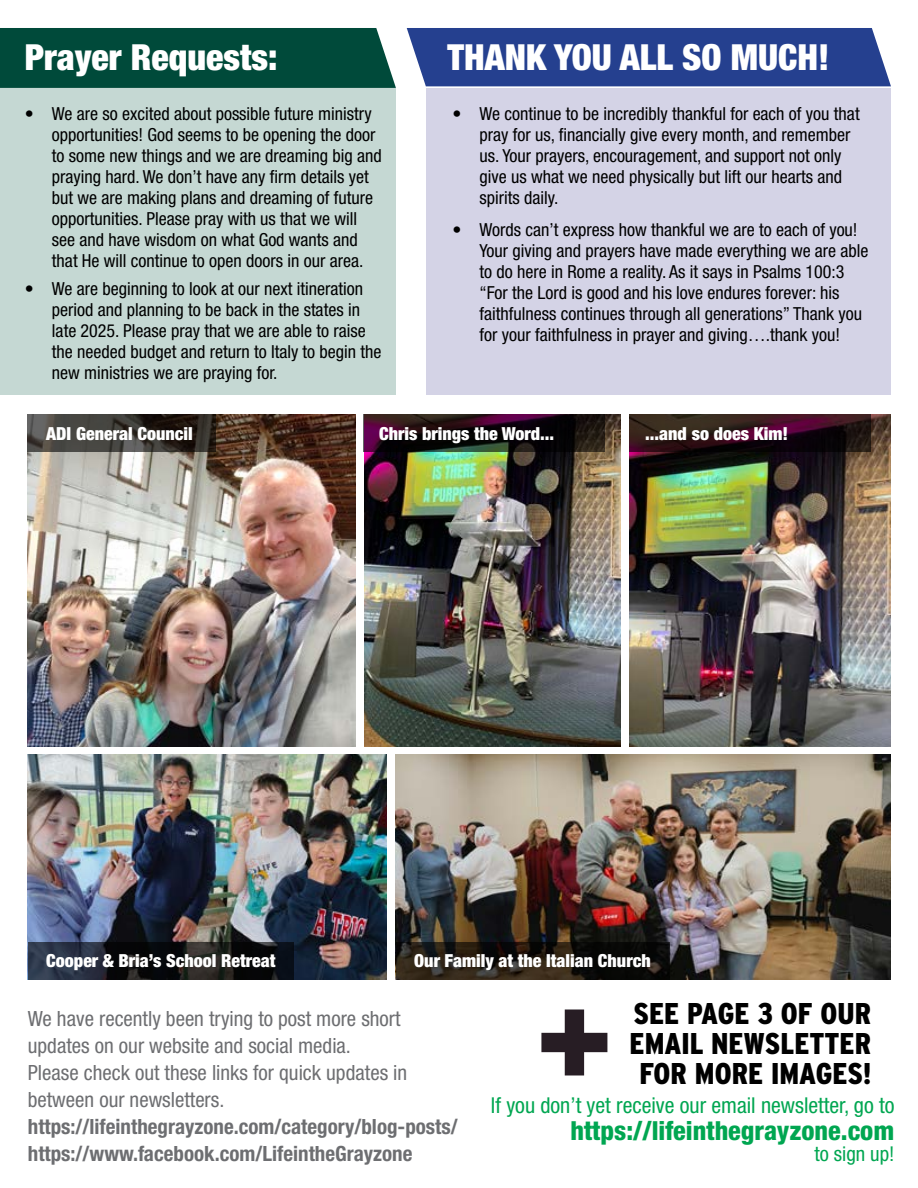
<style>
.page{position:relative;width:918px;height:1188px;background:#fff}
.page>*{position:absolute;margin:0;border:0;box-sizing:border-box;transform-origin:0 0}
.t1{font:900 condensed 36px "Helvetica Neue LT Std";color:#fff}
.t2{font:900 30px/30px "Interstate Condensed";color:#000;text-align:center}
.t3{font:800 condensed 26.25px "Helvetica Neue LT Std";color:#00a651}
.t4{font:condensed 21.9px "Helvetica Neue LT Std";color:#00a651}
.t5{font:condensed 21px/27px "Helvetica Neue LT Std";color:#6d6e71}
.t6{font:700 condensed 21px/27px "Helvetica Neue LT Std";color:#6d6e71}
.t7{font:condensed 20.4px "Helvetica Neue LT Std";color:#00a651}
.t8{font:condensed 18px/21px "Helvetica Neue LT Std";color:#000}
.t9{font:900 condensed 18px "Helvetica Neue LT Std";color:#fff}
</style>
<div class="page">
<div style="left:0;top:88px;width:396px;height:306px;background:#c5d8d3"></div>
<div style="left:427px;top:88px;width:464px;height:306px;background:#d4d3e6"></div>
<div style="left:406px;top:28px;width:485px;height:58px;background:#25408f"></div>
<div style="left:0;top:28px;width:396px;height:60px;background:#004a3a"></div>
<img style="left:28px;top:414px;width:327px;height:332px">
<img style="left:364px;top:414px;width:256px;height:332px">
<img style="left:630px;top:414px;width:261px;height:332px">
<img style="left:28px;top:755px;width:358px;height:224px">
<img style="left:396px;top:755px;width:495px;height:224px">
<svg style="left:28px;top:414px;width:188px;height:38px;background:#3b3833"></svg>
<svg style="left:28px;top:942px;width:266px;height:37px;background:#1a1d23"></svg>
<svg style="left:396px;top:942px;width:274px;height:37px;background:#1e1912"></svg>
<svg style="left:363px;top:414px;width:242px;height:38px;background:#1f0f16"></svg>
<svg style="left:630px;top:414px;width:241px;height:38px;background:#2d1319"></svg>
<svg style="left:541px;top:1010px;width:66px;height:65px"></svg>
<h1 class="t1" style="left:25px;top:35px;width:254px">Prayer Requests:</h1>
<h1 class="t1" style="left:448px;top:35px;width:383px">THANK YOU ALL SO MUCH!</h1>
<p class="t8" style="left:52px;top:103px;width:332px;text-indent:-27px">• We are so excited about possible future ministry opportunities! God seems to be opening the door to some new things and we are dreaming big and praying hard. We don’t have any firm details yet but we are making plans and dreaming of future opportunities. Please pray with us that we will see and have wisdom on what God wants and that He will continue to open doors in our area.</p>
<p class="t8" style="left:480px;top:103px;width:382px;text-indent:-27px">• We continue to be incredibly thankful for each of you that pray for us, financially give every month, and remember us. Your prayers, encouragement, and support not only give us what we need physically but lift our hearts and spirits daily.</p>
<p class="t8" style="left:52px;top:278px;width:331px;text-indent:-27px">• We are beginning to look at our next itineration period and planning to be back in the states in late 2025. Please pray that we are able to raise the needed budget and return to Italy to begin the new ministries we are praying for.</p>
<p class="t8" style="left:480px;top:219px;width:391px;text-indent:-27px">• Words can’t express how thankful we are to each of you!<br>Your giving and prayers have made everything we are able to do here in Rome a reality. As it says in Psalms 100:3 “For the Lord is good and his love endures forever: his faithfulness continues through all generations” Thank you for your faithfulness in prayer and giving….thank you!</p>
<p class="t9" style="left:46px;top:422px;width:148px">ADI General Council</p>
<p class="t9" style="left:379px;top:422px;width:177px">Chris brings the Word...</p>
<p class="t9" style="left:645px;top:422px;width:144px">...and so does Kim!</p>
<p class="t9" style="left:46px;top:950px;width:231px">Cooper &amp; Bria’s School Retreat</p>
<p class="t9" style="left:414px;top:950px;width:238px">Our Family at the Italian Church</p>
<p class="t5" style="left:28px;top:1005px;width:381px">We have recently been trying to post more short updates on our website and social media.<br>Please check out these links for quick updates in between our newsletters.</p>
<p class="t6" style="left:28px;top:1113px;width:431px">https://lifeinthegrayzone.com/category/blog-posts/ https://www.facebook.com/LifeintheGrayzone</p>
<h2 class="t2" style="left:630px;top:999px;width:243px">SEE PAGE 3 OF OUR<br>EMAIL NEWSLETTER<br>FOR MORE IMAGES!</h2>
<p class="t4" style="left:491px;top:1092px;width:405px">If you don’t yet receive our email newsletter, go to</p>
<h3 class="t3" style="left:570px;top:1114px;width:326px">https://lifeinthegrayzone.com</h3>
<p class="t7" style="left:815px;top:1142px;width:81px">to sign up!</p>
</div>
